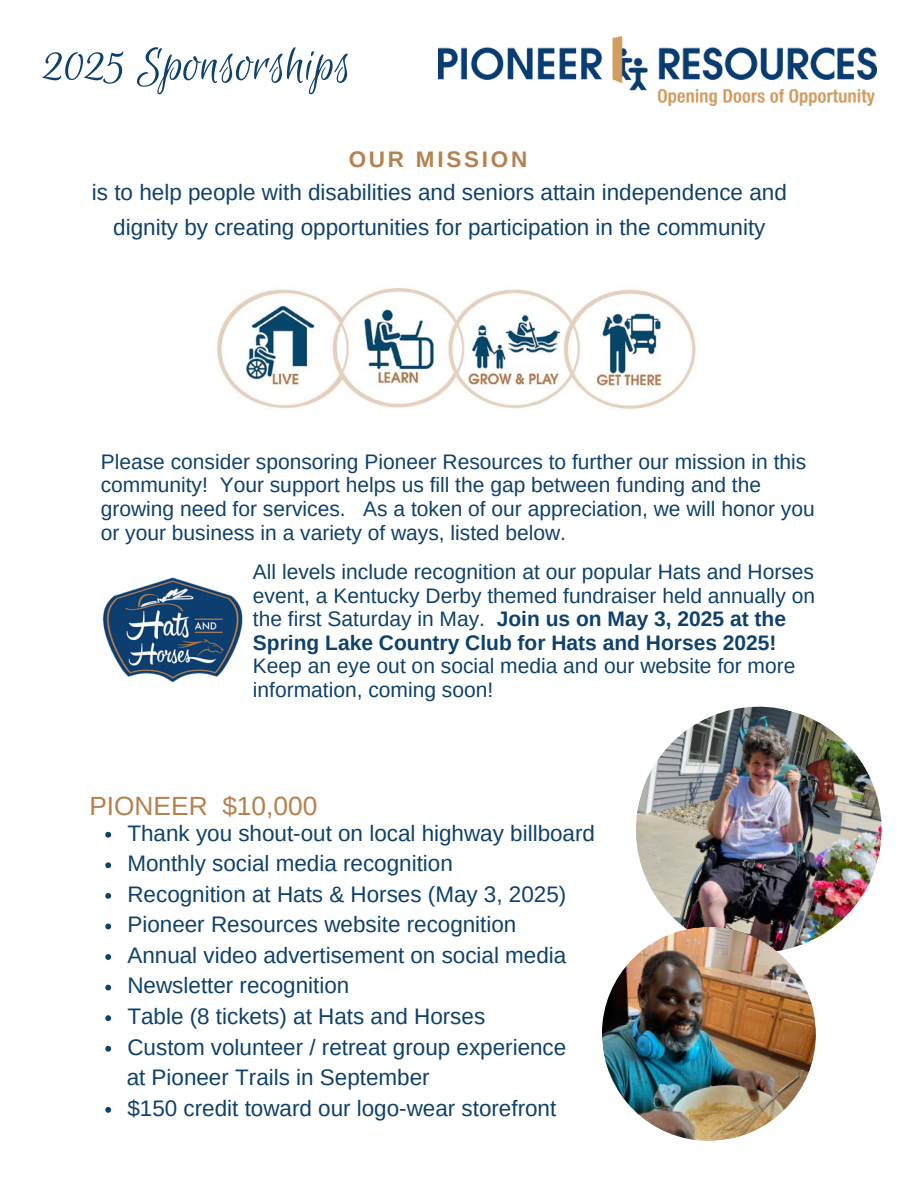
<style>
.page{position:relative;width:918px;height:1188px;background:#fff}
.page>*{position:absolute;margin:0;border:0;box-sizing:border-box;transform-origin:0 0}
.t1{font:53.1px "Euphoria Script";color:#0e416b}
.t2{font:26.25px "Arimo";color:#b5814f}
.t3{font:22.5px/34.8px "Arimo";color:#0e416b;text-align:center}
.t4{font:700 22.5px "Arimo";letter-spacing:.125em;color:#b5814f}
.t5{font:21px/23.7px "Arimo";color:#0e416b}
.s1{font-weight:700}
</style>
<div class="page">
<svg style="left:105px;top:832px;width:6px;height:6px"></svg>
<svg style="left:105px;top:862px;width:6px;height:6px"></svg>
<svg style="left:105px;top:893px;width:6px;height:6px"></svg>
<svg style="left:105px;top:924px;width:6px;height:5px"></svg>
<svg style="left:105px;top:954px;width:6px;height:6px"></svg>
<svg style="left:105px;top:985px;width:6px;height:6px"></svg>
<svg style="left:105px;top:1015px;width:6px;height:6px"></svg>
<svg style="left:105px;top:1046px;width:6px;height:6px"></svg>
<svg style="left:105px;top:1107px;width:6px;height:6px"></svg>
<img style="left:438px;top:37px;width:439px;height:69px">
<img style="left:636px;top:706px;width:246px;height:230px">
<img style="left:602px;top:922px;width:219px;height:219px">
<img style="left:217px;top:287px;width:479px;height:122px">
<img style="left:102px;top:577px;width:141px;height:106px">
<p class="t1" style="left:44px;top:37px;width:308px">2025 Sponsorships</p>
<p class="t4" style="left:349px;top:146px;width:180px">OUR MISSION</p>
<p class="t3" style="left:92px;top:175px;width:696px">is to help people with disabilities and seniors attain independence and dignity by creating opportunities for participation in the community</p>
<p class="t5" style="left:101px;top:450px;width:715px">Please consider sponsoring Pioneer Resources to further our mission in this community! Your support helps us fill the gap between funding and the growing need for services. As a token of our appreciation, we will honor you or your business in a variety of ways, listed below.</p>
<p class="t5" style="left:253px;top:560px;width:564px">All levels include recognition at our popular Hats and Horses event, a Kentucky Derby themed fundraiser held annually on the first Saturday in May. <span class="s1">Join us on May 3, 2025 at the Spring Lake Country Club for Hats and Horses 2025!<br></span>Keep an eye out on social media and our website for more information, coming soon!</p>
<p class="t2" style="left:89px;top:791px;width:230px">PIONEER $10,000</p>
<h1 class="t3" style="left:127px;top:815px;width:469px">Thank you shout-out on local highway billboard</h1>
<p class="t3" style="left:127px;top:846px;width:327px">Monthly social media recognition</p>
<p class="t3" style="left:127px;top:876px;width:440px">Recognition at Hats &amp; Horses (May 3, 2025)</p>
<p class="t3" style="left:127px;top:907px;width:391px">Pioneer Resources website recognition</p>
<p class="t3" style="left:127px;top:938px;width:440px">Annual video advertisement on social media</p>
<p class="t3" style="left:127px;top:968px;width:223px">Newsletter recognition</p>
<p class="t3" style="left:127px;top:999px;width:359px">Table (8 tickets) at Hats and Horses</p>
<p class="t3" style="left:127px;top:1029px;width:440px">Custom volunteer / retreat group experience</p>
<p class="t3" style="left:127px;top:1060px;width:304px">at Pioneer Trails in September</p>
<h2 class="t3" style="left:127px;top:1091px;width:430px">$150 credit toward our logo-wear storefront</h2>
</div>
